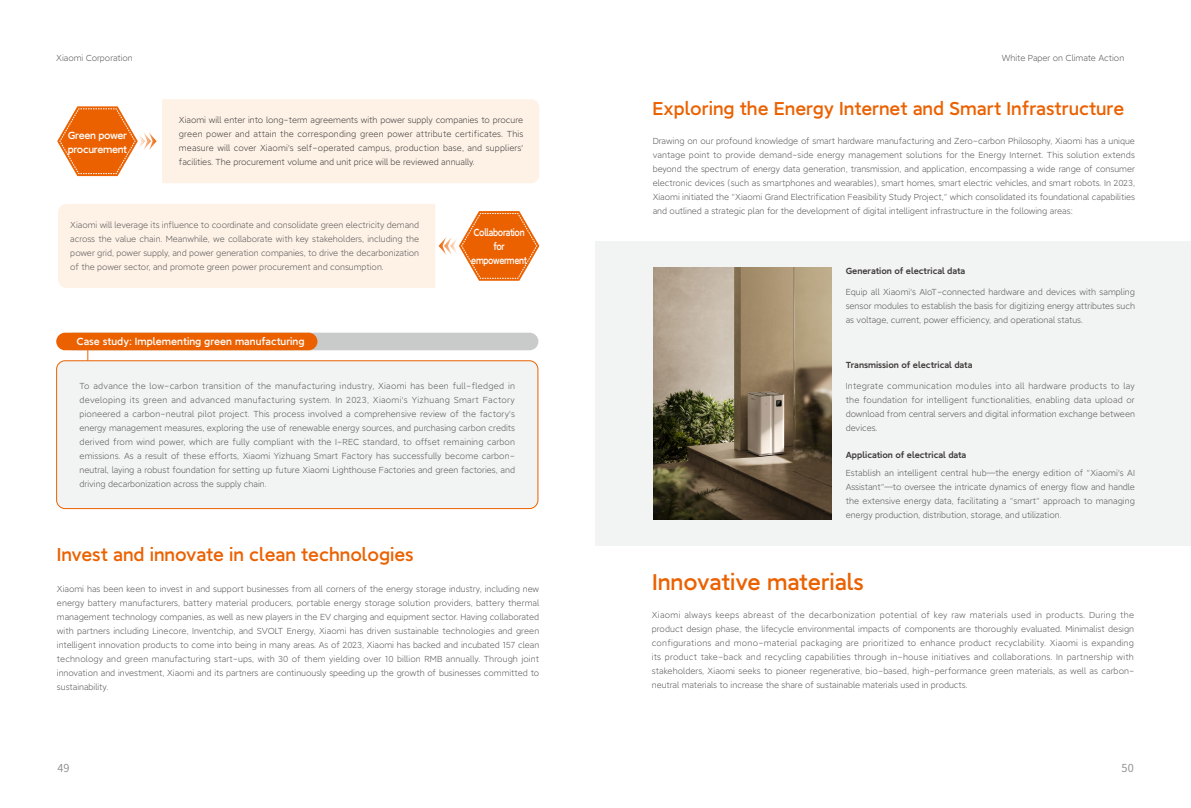
<style>
.page{position:relative;width:1191px;height:808px;background:#fff}
.page>*{position:absolute;margin:0;border:0;box-sizing:border-box;transform-origin:0 0}
.t1{font:22px "MI Lan Pro MEDIUM GB1 4";color:#eb6100}
.t2{font:18px "MI Lan Pro MEDIUM GB1 4";color:#eb6100}
.t3{font:11px "Source Han Sans CN";color:#898989}
.t4{font:10px "MI Lan Pro MEDIUM GB1 4";color:#fff}
.t5{font:10px/14px "MI Lan Pro MEDIUM GB1 4";letter-spacing:-.03em;color:#fff;text-align:center;scale:.84 1}
.t6{font:10px/14px "MI Lan Pro MEDIUM GB1 4";letter-spacing:-.03em;color:#fff}
.t7{font:8.5px/14px "MI Lan Pro LIGHT GB1 4";color:#595757;text-align:justify}
.t8{font:8.5px/14px "MI Lan Pro LIGHT GB1 4";color:#3e3a39;text-align:justify}
.t9{font:8.5px "MI Lan Pro DEMIBOLD GB1 4";color:#3e3a39}
</style>
<div class="page">
<div style="left:595px;top:241px;width:596px;height:304px;background:#f2f3f3"></div>
<img style="left:653px;top:267px;width:178px;height:252px">
<div style="left:57px;top:361px;width:481px;height:148px;background:#f2f3f3;border-radius:9px"></div>
<div style="left:56px;top:360px;width:482px;height:149px;border:1px solid #eb6100;border-radius:9px"></div>
<div style="left:65px;top:333px;width:473px;height:17px;background:#c9caca;border-radius:9px"></div>
<div style="left:56px;top:333px;width:261px;height:17px;background:#eb6100;border-radius:9px"></div>
<svg style="left:57px;top:99px;width:482px;height:84px;background:#fce4d2"></svg>
<svg style="left:58px;top:204px;width:481px;height:84px;background:#fce4d2"></svg>
<p class="t7" style="left:56px;top:51px;width:78px">Xiaomi Corporation</p>
<p class="t7" style="left:1001px;top:51px;width:124px">White Paper on Climate Action</p>
<p class="t6" style="left:68px;top:128px;width:61px">Green power procurement</p>
<p class="t8" style="left:179px;top:113px;width:346px">Xiaomi will enter into long-term agreements with power supply companies to procure green power and attain the corresponding green power attribute certificates. This measure will cover Xiaomi's self-operated campus, production base, and suppliers' facilities. The procurement volume and unit price will be reviewed annually.</p>
<p class="t7" style="left:70px;top:218px;width:350px">Xiaomi will leverage its influence to coordinate and consolidate green electricity demand across the value chain. Meanwhile, we collaborate with key stakeholders, including the power grid, power supply, and power generation companies, to drive the decarbonization of the power sector, and promote green power procurement and consumption.</p>
<p class="t5" style="left:471px;top:225px;width:68px">Collaboration for empowerment</p>
<p class="t4" style="left:76px;top:336px;width:229px">Case study: Implementing green manufacturing</p>
<p class="t7" style="left:80px;top:379px;width:437px">To advance the low-carbon transition of the manufacturing industry, Xiaomi has been full-fledged in developing its green and advanced manufacturing system. In 2023, Xiaomi's Yizhuang Smart Factory pioneered a carbon-neutral pilot project. This process involved a comprehensive review of the factory's energy management measures, exploring the use of renewable energy sources, and purchasing carbon credits derived from wind power, which are fully compliant with the I-REC standard, to offset remaining carbon emissions. As a result of these efforts, Xiaomi Yizhuang Smart Factory has successfully become carbon&shy;neutral, laying a robust foundation for setting up future Xiaomi Lighthouse Factories and green factories, and driving decarbonization across the supply chain.</p>
<h2 class="t2" style="left:57px;top:545px;width:358px">Invest and innovate in clean technologies</h2>
<p class="t7" style="left:57px;top:582px;width:484px">Xiaomi has been keen to invest in and support businesses from all corners of the energy storage industry, including new energy battery manufacturers, battery material producers, portable energy storage solution providers, battery thermal management technology companies, as well as new players in the EV charging and equipment sector. Having collaborated with partners including Linecore, Inventchip, and SVOLT Energy, Xiaomi has driven sustainable technologies and green intelligent innovation products to come into being in many areas. As of 2023, Xiaomi has backed and incubated 157 clean technology and green manufacturing start-ups, with 30 of them yielding over 10 billion RMB annually. Through joint innovation and investment, Xiaomi and its partners are continuously speeding up the growth of businesses committed to sustainability.</p>
<h2 class="t2" style="left:652px;top:98px;width:473px">Exploring the Energy Internet and Smart Infrastructure</h2>
<p class="t7" style="left:652px;top:134px;width:484px">Drawing on our profound knowledge of smart hardware manufacturing and Zero-carbon Philosophy, Xiaomi has a unique vantage point to provide demand-side energy management solutions for the Energy Internet. This solution extends beyond the spectrum of energy data generation, transmission, and application, encompassing a wide range of consumer electronic devices (such as smartphones and wearables), smart homes, smart electric vehicles, and smart robots. In 2023, Xiaomi initiated the "Xiaomi Grand Electrification Feasibility Study Project," which consolidated its foundational capabilities and outlined a strategic plan for the development of digital intelligent infrastructure in the following areas:</p>
<p class="t9" style="left:845px;top:266px;width:121px">Generation of electrical data</p>
<p class="t7" style="left:845px;top:286px;width:291px">Equip all Xiaomi's AIoT-connected hardware and devices with sampling sensor modules to establish the basis for digitizing energy attributes such as voltage, current, power efficiency, and operational status.</p>
<p class="t9" style="left:845px;top:361px;width:128px">Transmission of electrical data</p>
<p class="t7" style="left:845px;top:379px;width:291px">Integrate communication modules into all hardware products to lay the foundation for intelligent functionalities, enabling data upload or download from central servers and digital information exchange between devices.</p>
<p class="t9" style="left:845px;top:450px;width:122px">Application of electrical data</p>
<p class="t7" style="left:845px;top:466px;width:291px">Establish an intelligent central hub—the energy edition of "Xiaomi's AI Assistant"—to oversee the intricate dynamics of energy flow and handle the extensive energy data, facilitating a "smart" approach to managing energy production, distribution, storage, and utilization.</p>
<h1 class="t1" style="left:652px;top:570px;width:213px">Innovative materials</h1>
<p class="t7" style="left:652px;top:608px;width:484px">Xiaomi always keeps abreast of the decarbonization potential of key raw materials used in products. During the product design phase, the lifecycle environmental impacts of components are thoroughly evaluated. Minimalist design configurations and mono-material packaging are prioritized to enhance product recyclability. Xiaomi is expanding its product take-back and recycling capabilities through in-house initiatives and collaborations. In partnership with stakeholders, Xiaomi seeks to pioneer regenerative, bio-based, high-performance green materials, as well as carbon&shy;neutral materials to increase the share of sustainable materials used in products.</p>
<p class="t3" style="left:57px;top:761px;width:14px">49</p>
<p class="t3" style="left:1121px;top:761px;width:14px">50</p>
</div>
